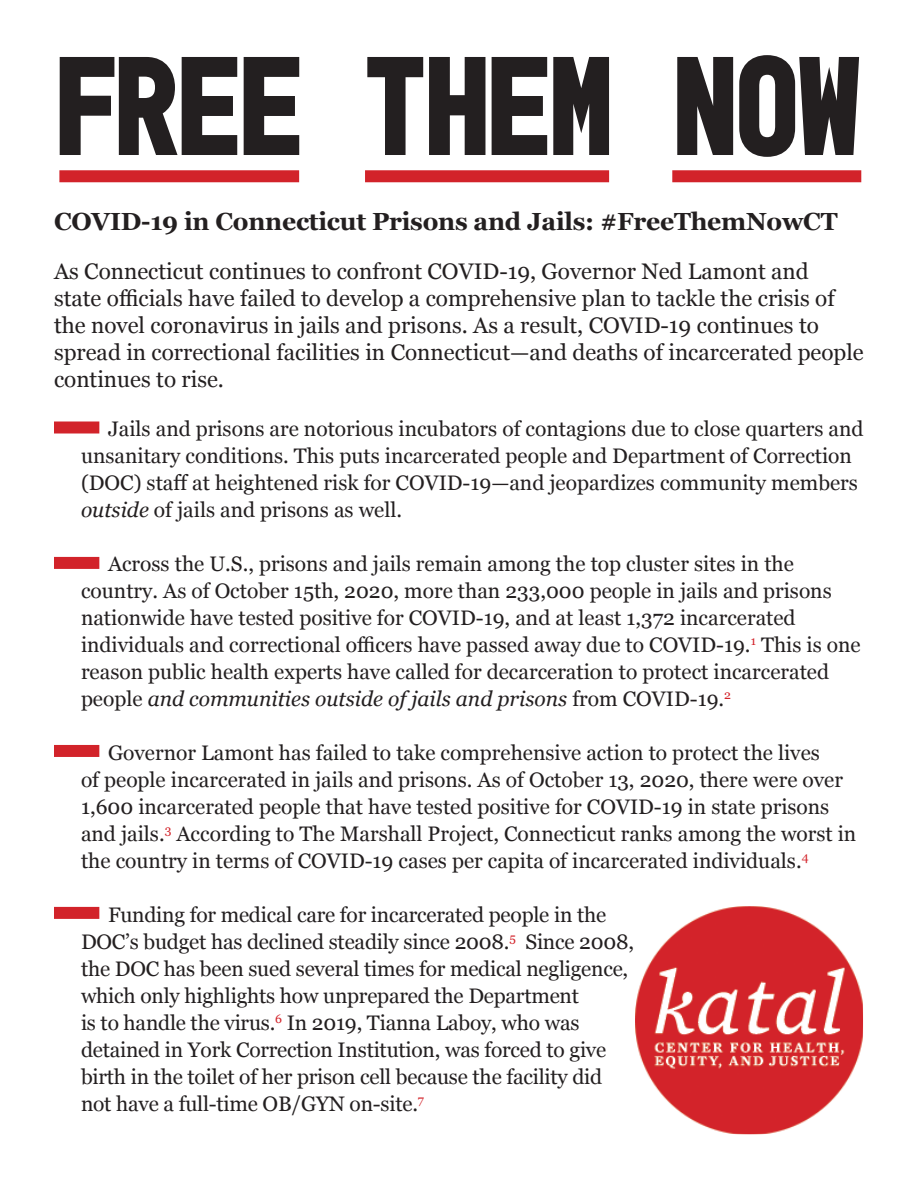
<style>
.page{position:relative;width:918px;height:1188px;background:#fff}
.page>*{position:absolute;margin:0;border:0;box-sizing:border-box;transform-origin:0 0}
.t1{font:700 142.5px "Mono 45 Headline";letter-spacing:-.005em;color:#231f20}
.t2{font:700 24.75px "Georgia";letter-spacing:-.01em;color:#231f20}
.t3{font:22.5px/27px "Georgia";color:#231f20}
.Paragraph_Style_1{font:21px/27px "Georgia";color:#231f20}
.s1{font-style:italic}
</style>
<div class="page">
<div style="left:54px;top:422px;width:45px;height:12px;background:#d2232a"></div>
<div style="left:59px;top:170px;width:240px;height:12px;background:#d2232a"></div>
<div style="left:365px;top:170px;width:244px;height:12px;background:#d2232a"></div>
<div style="left:672px;top:170px;width:189px;height:12px;background:#d2232a"></div>
<div style="left:54px;top:557px;width:45px;height:12px;background:#d2232a"></div>
<div style="left:54px;top:745px;width:45px;height:12px;background:#d2232a"></div>
<div style="left:54px;top:907px;width:45px;height:12px;background:#d2232a"></div>
<img style="left:635px;top:906px;width:228px;height:228px">
<p class="t1" style="left:54px;top:22px;width:808px">FREE THEM NOW</p>
<p class="t2" style="left:54px;top:203px;width:785px">COVID-19 in Connecticut Prisons and Jails: #FreeThemNowCT</p>
<p class="t3" style="left:54px;top:257px;width:811px">As Connecticut continues to confront COVID-19, Governor Ned Lamont and<br>state officials have failed to develop a comprehensive plan to tackle the crisis of the novel coronavirus in jails and prisons. As a result, COVID-19 continues to spread in correctional facilities in Connecticut—and deaths of incarcerated people continues to rise.</p>
<p class="Paragraph_Style_1" style="left:81px;top:414px;width:784px;text-indent:27px">Jails and prisons are notorious incubators of contagions due to close quarters and unsanitary conditions. This puts incarcerated people and Department of Correction (DOC) staff at heightened risk for COVID-19—and jeopardizes community members <span class="s1">outside</span> of jails and prisons as well.</p>
<p class="Paragraph_Style_1" style="left:81px;top:549px;width:781px;text-indent:27px">Across the U.S., prisons and jails remain among the top cluster sites in the country. As of October 15th, 2020, more than 233,000 people in jails and prisons nationwide have tested positive for COVID-19, and at least 1,372 incarcerated individuals and correctional officers have passed away due to COVID-19.<sup>1</sup> This is one reason public health experts have called for decarceration to protect incarcerated people <span class="s1">and communities outside of jails and prisons</span> from COVID-19.<sup>2</sup></p>
<p class="Paragraph_Style_1" style="left:81px;top:738px;width:777px;text-indent:27px">Governor Lamont has failed to take comprehensive action to protect the lives<br>of people incarcerated in jails and prisons. As of October 13, 2020, there were over 1,600 incarcerated people that have tested positive for COVID-19 in state prisons and jails.<sup>3</sup> According to The Marshall Project, Connecticut ranks among the worst in the country in terms of COVID-19 cases per capita of incarcerated individuals.<sup>4</sup></p>
<p class="Paragraph_Style_1" style="left:81px;top:900px;width:555px;text-indent:27px">Funding for medical care for incarcerated people in the DOC’s budget has declined steadily since 2008.<sup>5</sup> Since 2008, the DOC has been sued several times for medical negligence, which only highlights how unprepared the Department<br>is to handle the virus.<sup>6</sup> In 2019, Tianna Laboy, who was detained in York Correction Institution, was forced to give birth in the toilet of her prison cell because the facility did not have a full-time OB/GYN on-site.<sup>7</sup></p>
</div>
